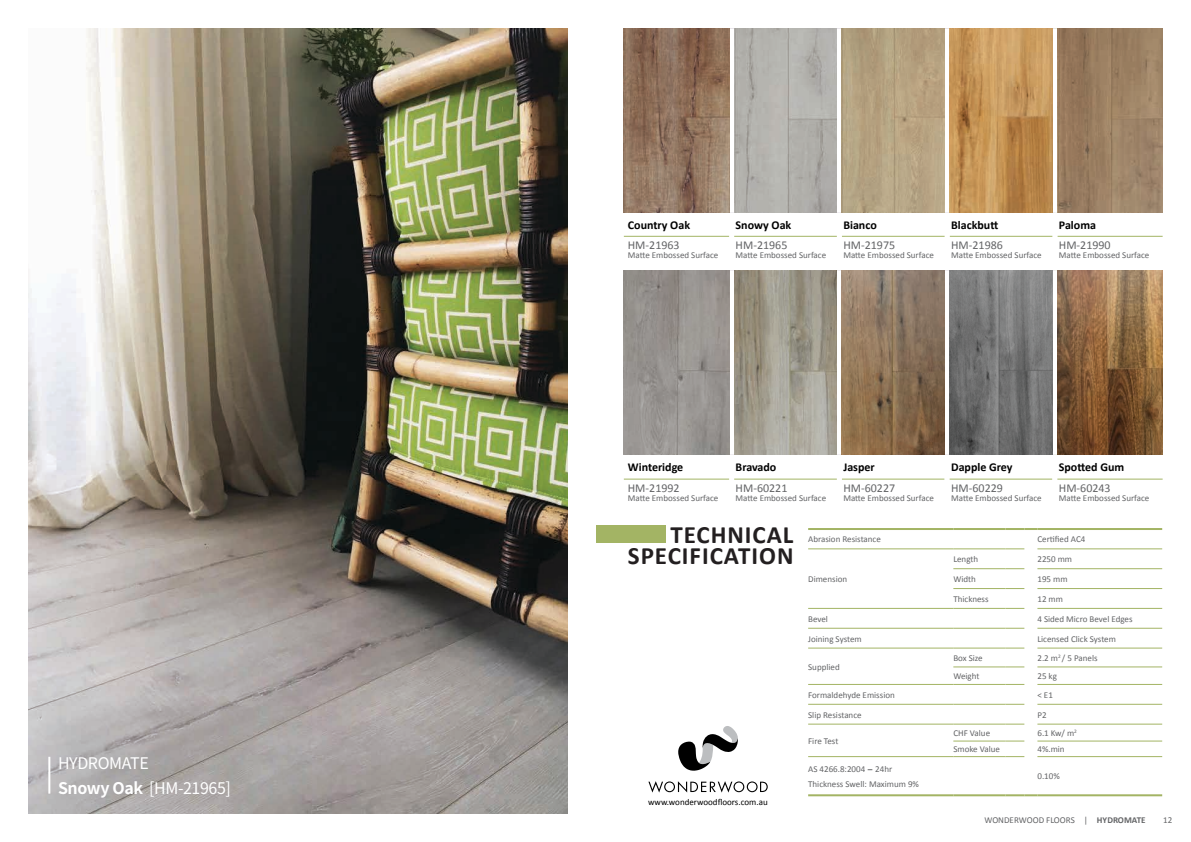
<style>
.page{position:relative;width:1191px;height:842px;background:#fff}
.page>*{position:absolute;margin:0;border:0;box-sizing:border-box;transform-origin:0 0}
.t1{font:700 25px/21px "Calibri";letter-spacing:.04em;color:#231f20;text-align:right}
.t2{font:16px/24.9px "Source Han Sans";letter-spacing:-.025em;color:#fff}
.t3{font:700 12px "Calibri";color:#000}
.t4{font:12px "Calibri";color:#636466}
.t5{font:9px/14.7px "Calibri";color:#636466}
.t6{font:9px "Calibri";color:#000}
.s1{font-weight:700}
.s2{font-family:"Frutiger LT Std";font-weight:700}
</style>
<div class="page">
<img style="left:28px;top:28px;width:539px;height:786px">
<svg style="left:1057px;top:235px;width:105px;height:1px"></svg>
<hr style="left:1057px;top:236px;width:105px;height:1px;background:#a3b464">
<hr style="left:949px;top:236px;width:103px;height:1px;background:#a3b464">
<hr style="left:842px;top:236px;width:102px;height:1px;background:#a3b464">
<hr style="left:734px;top:236px;width:103px;height:1px;background:#a3b464">
<hr style="left:624px;top:236px;width:105px;height:1px;background:#a3b464">
<hr style="left:842px;top:479px;width:102px;height:1px;background:#a3b464">
<hr style="left:734px;top:479px;width:103px;height:1px;background:#a3b464">
<hr style="left:624px;top:479px;width:105px;height:1px;background:#a3b464">
<hr style="left:949px;top:479px;width:103px;height:1px;background:#a3b464">
<hr style="left:1057px;top:479px;width:105px;height:1px;background:#a3b464">
<img style="left:624px;top:28px;width:105px;height:185px">
<img style="left:734px;top:28px;width:103px;height:185px">
<img style="left:842px;top:28px;width:102px;height:185px">
<img style="left:949px;top:28px;width:103px;height:185px">
<img style="left:1057px;top:28px;width:105px;height:185px">
<img style="left:624px;top:270px;width:105px;height:185px">
<img style="left:734px;top:270px;width:103px;height:185px">
<img style="left:842px;top:270px;width:102px;height:185px">
<img style="left:949px;top:270px;width:103px;height:185px">
<img style="left:1057px;top:270px;width:105px;height:185px">
<hr style="left:808px;top:528px;width:145px;height:2px;background:#a3b464">
<hr style="left:953px;top:528px;width:52px;height:2px;background:#a3b464">
<svg style="left:1005px;top:528px;width:32px;height:2px"></svg>
<hr style="left:1037px;top:528px;width:125px;height:2px;background:#a3b464">
<hr style="left:808px;top:794px;width:145px;height:2px;background:#a3b464">
<hr style="left:953px;top:794px;width:52px;height:2px;background:#a3b464">
<svg style="left:1005px;top:794px;width:32px;height:2px"></svg>
<hr style="left:1037px;top:794px;width:125px;height:2px;background:#a3b464">
<hr style="left:808px;top:549px;width:145px;height:1px;background:#a3b464">
<hr style="left:953px;top:549px;width:52px;height:1px;background:#a3b464">
<svg style="left:1005px;top:549px;width:19px;height:1px"></svg>
<hr style="left:1037px;top:549px;width:125px;height:1px;background:#a3b464">
<hr style="left:953px;top:568px;width:52px;height:1px;background:#a3b464">
<svg style="left:1005px;top:568px;width:19px;height:1px"></svg>
<hr style="left:1037px;top:568px;width:125px;height:1px;background:#a3b464">
<hr style="left:953px;top:588px;width:52px;height:1px;background:#a3b464">
<svg style="left:1005px;top:588px;width:19px;height:1px"></svg>
<hr style="left:1037px;top:588px;width:125px;height:1px;background:#a3b464">
<hr style="left:808px;top:608px;width:145px;height:1px;background:#a3b464">
<hr style="left:953px;top:608px;width:52px;height:1px;background:#a3b464">
<svg style="left:1005px;top:608px;width:19px;height:1px"></svg>
<hr style="left:1037px;top:608px;width:125px;height:1px;background:#a3b464">
<hr style="left:808px;top:628px;width:145px;height:1px;background:#a3b464">
<hr style="left:953px;top:628px;width:52px;height:1px;background:#a3b464">
<svg style="left:1005px;top:628px;width:19px;height:1px"></svg>
<hr style="left:1037px;top:628px;width:125px;height:1px;background:#a3b464">
<hr style="left:808px;top:648px;width:145px;height:1px;background:#a3b464">
<hr style="left:953px;top:648px;width:52px;height:1px;background:#a3b464">
<svg style="left:1005px;top:648px;width:19px;height:1px"></svg>
<hr style="left:1037px;top:648px;width:125px;height:1px;background:#a3b464">
<hr style="left:953px;top:667px;width:52px;height:1px;background:#a3b464">
<svg style="left:1005px;top:667px;width:19px;height:1px"></svg>
<hr style="left:1037px;top:667px;width:125px;height:1px;background:#a3b464">
<hr style="left:808px;top:684px;width:145px;height:1px;background:#a3b464">
<hr style="left:953px;top:684px;width:52px;height:1px;background:#a3b464">
<svg style="left:1005px;top:684px;width:19px;height:1px"></svg>
<hr style="left:1037px;top:684px;width:125px;height:1px;background:#a3b464">
<hr style="left:808px;top:704px;width:145px;height:1px;background:#a3b464">
<hr style="left:953px;top:704px;width:52px;height:1px;background:#a3b464">
<svg style="left:1005px;top:704px;width:19px;height:1px"></svg>
<hr style="left:1037px;top:704px;width:125px;height:1px;background:#a3b464">
<hr style="left:808px;top:724px;width:145px;height:1px;background:#a3b464">
<hr style="left:953px;top:724px;width:52px;height:1px;background:#a3b464">
<svg style="left:1005px;top:724px;width:19px;height:1px"></svg>
<hr style="left:1037px;top:724px;width:125px;height:1px;background:#a3b464">
<hr style="left:953px;top:741px;width:52px;height:1px;background:#a3b464">
<svg style="left:1005px;top:741px;width:19px;height:1px"></svg>
<hr style="left:1037px;top:741px;width:125px;height:1px;background:#a3b464">
<hr style="left:808px;top:756px;width:145px;height:1px;background:#a3b464">
<hr style="left:953px;top:756px;width:52px;height:1px;background:#a3b464">
<svg style="left:1005px;top:756px;width:19px;height:1px"></svg>
<hr style="left:1037px;top:756px;width:125px;height:1px;background:#a3b464">
<svg style="left:678px;top:726px;width:60px;height:45px"></svg>
<svg style="left:648px;top:781px;width:119px;height:11px"></svg>
<div style="left:596px;top:525px;width:70px;height:17px;background:#a3b464"></div>
<hr style="left:48px;top:757px;width:2px;height:37px;background:#fff">
<h2 class="t2" style="left:58px;top:751px;width:174px">HYDROMATE<br><span class="s1">Snowy Oak</span> [HM-21965]</h2>
<h3 class="t3" style="left:628px;top:217px;width:64px">Country Oak</h3>
<h3 class="t3" style="left:735px;top:217px;width:57px">Snowy Oak</h3>
<h3 class="t3" style="left:843px;top:217px;width:35px">Bianco</h3>
<h3 class="t3" style="left:951px;top:217px;width:49px">Blackbutt</h3>
<h3 class="t3" style="left:1058px;top:217px;width:39px">Paloma</h3>
<h3 class="t4" style="left:628px;top:238px;width:53px">HM-21963</h3>
<p class="t5" style="left:628px;top:248px;width:92px">Matte Embossed Surface</p>
<h3 class="t4" style="left:735px;top:238px;width:53px">HM-21965</h3>
<p class="t5" style="left:735px;top:248px;width:92px">Matte Embossed Surface</p>
<h3 class="t4" style="left:843px;top:238px;width:53px">HM-21975</h3>
<p class="t5" style="left:843px;top:248px;width:92px">Matte Embossed Surface</p>
<h3 class="t4" style="left:951px;top:238px;width:53px">HM-21986</h3>
<p class="t5" style="left:951px;top:248px;width:92px">Matte Embossed Surface</p>
<h3 class="t4" style="left:1058px;top:238px;width:53px">HM-21990</h3>
<p class="t5" style="left:1058px;top:248px;width:92px">Matte Embossed Surface</p>
<h3 class="t3" style="left:628px;top:460px;width:57px">Winteridge</h3>
<h3 class="t3" style="left:735px;top:460px;width:42px">Bravado</h3>
<h3 class="t3" style="left:843px;top:460px;width:33px">Jasper</h3>
<h3 class="t3" style="left:951px;top:460px;width:63px">Dapple Grey</h3>
<h3 class="t3" style="left:1058px;top:460px;width:67px">Spotted Gum</h3>
<h3 class="t4" style="left:628px;top:480px;width:53px">HM-21992</h3>
<p class="t5" style="left:628px;top:491px;width:92px">Matte Embossed Surface</p>
<h3 class="t4" style="left:735px;top:480px;width:53px">HM-60221</h3>
<p class="t5" style="left:735px;top:491px;width:92px">Matte Embossed Surface</p>
<h3 class="t4" style="left:843px;top:480px;width:53px">HM-60227</h3>
<p class="t5" style="left:843px;top:491px;width:92px">Matte Embossed Surface</p>
<h3 class="t4" style="left:951px;top:480px;width:53px">HM-60229</h3>
<p class="t5" style="left:951px;top:491px;width:92px">Matte Embossed Surface</p>
<h3 class="t4" style="left:1058px;top:480px;width:53px">HM-60243</h3>
<p class="t5" style="left:1058px;top:491px;width:92px">Matte Embossed Surface</p>
<h1 class="t1" style="left:628px;top:524px;width:167px">TECHNICAL<br>SPECIFICATION</h1>
<p class="t6" style="left:648px;top:797px;width:121px">www.wonderwoodfloors.com.au</p>
<p class="t5" style="left:808px;top:532px;width:74px">Abrasion Resistance</p>
<p class="t5" style="left:1037px;top:532px;width:49px">Certified AC4</p>
<p class="t5" style="left:808px;top:572px;width:41px">Dimension</p>
<p class="t5" style="left:953px;top:552px;width:26px">Length</p>
<p class="t5" style="left:1037px;top:552px;width:36px">2250 mm</p>
<p class="t5" style="left:953px;top:572px;width:24px">Width</p>
<p class="t5" style="left:1037px;top:572px;width:32px">195 mm</p>
<p class="t5" style="left:953px;top:591px;width:37px">Thickness</p>
<p class="t5" style="left:1037px;top:591px;width:27px">12 mm</p>
<p class="t5" style="left:808px;top:611px;width:21px">Bevel</p>
<p class="t5" style="left:1037px;top:611px;width:97px">4 Sided Micro Bevel Edges</p>
<p class="t5" style="left:808px;top:631px;width:55px">Joining System</p>
<p class="t5" style="left:1037px;top:631px;width:80px">Licensed Click System</p>
<p class="t5" style="left:808px;top:659px;width:33px">Supplied</p>
<p class="t5" style="left:953px;top:651px;width:31px">Box Size</p>
<p class="t5" style="left:1037px;top:650px;width:62px">2.2 m<sup>2</sup> / 5 Panels</p>
<p class="t5" style="left:953px;top:669px;width:28px">Weight</p>
<p class="t5" style="left:1037px;top:669px;width:21px">25 kg</p>
<p class="t5" style="left:808px;top:687px;width:88px">Formaldehyde Emission</p>
<p class="t5" style="left:1037px;top:687px;width:17px">&lt; E1</p>
<p class="t5" style="left:808px;top:707px;width:55px">Slip Resistance</p>
<p class="t5" style="left:1037px;top:707px;width:11px">P2</p>
<p class="t5" style="left:808px;top:733px;width:32px">Fire Test</p>
<p class="t5" style="left:953px;top:726px;width:38px">CHF Value</p>
<p class="t5" style="left:1037px;top:726px;width:41px">6.1 Kw/ m<sup>2</sup></p>
<p class="t5" style="left:953px;top:742px;width:48px">Smoke Value</p>
<p class="t5" style="left:1037px;top:742px;width:29px">4%.min</p>
<p class="t5" style="left:808px;top:762px;width:112px">AS 4266.8:2004 <span class="s2">−</span> 24hr<br>Thickness Swell: Maximum 9%</p>
<p class="t5" style="left:1037px;top:769px;width:24px">0.10%</p>
<p class="t5" style="left:984px;top:812px;width:163px">WONDERWOOD FLOORS | <span class="s1">HYDROMATE</span></p>
<p class="t5" style="left:1163px;top:812px;width:11px">12</p>
</div>
